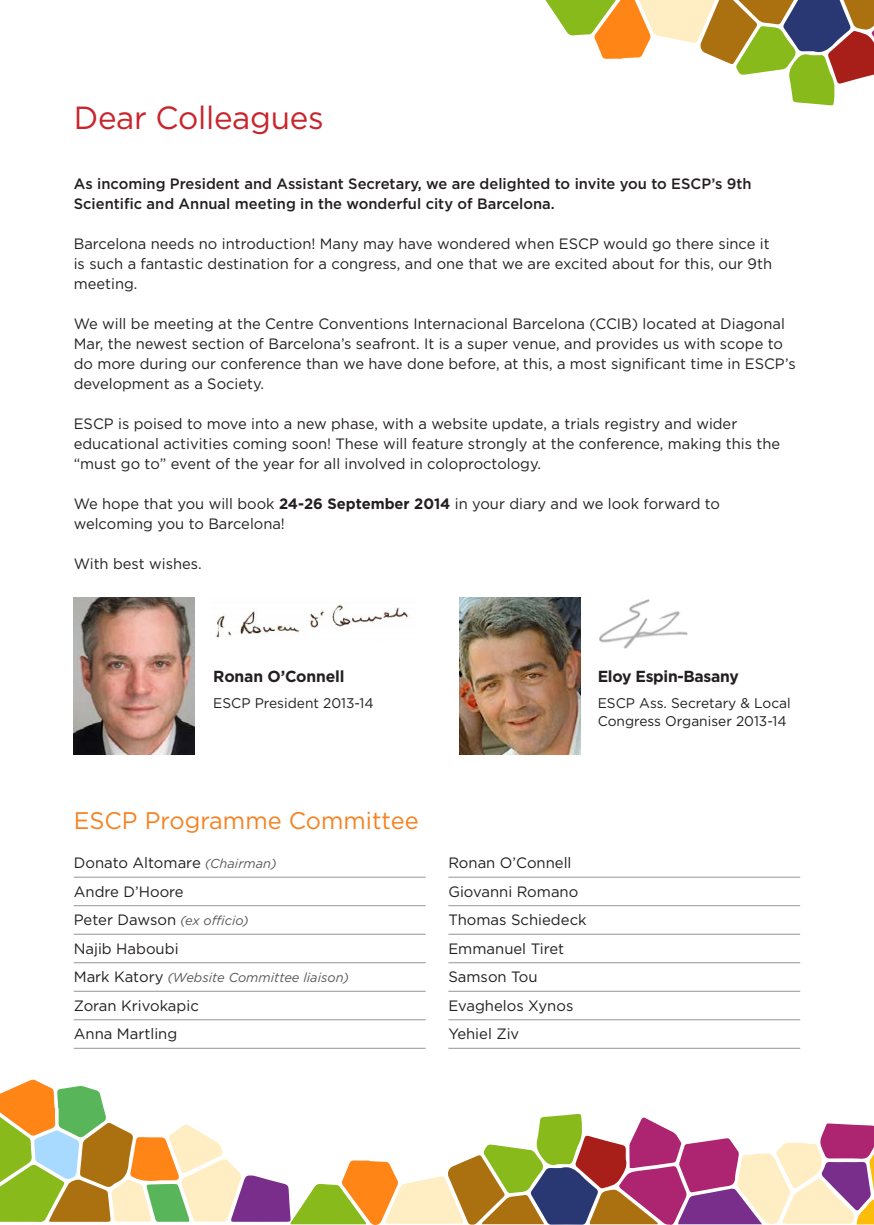
<style>
.page{position:relative;width:874px;height:1225px;background:#fff}
.page>*{position:absolute;margin:0;border:0;box-sizing:border-box;transform-origin:0 0}
.heading{font:32px "Gotham";letter-spacing:-.01em;color:#c8242b}
.sub-heading{font:24px "Gotham";color:#f58220}
.body{font:700 16px "Gotham";letter-spacing:-.02em;color:#231f20}
.body-2{font:15px/20px "Gotham";color:#231f20}
.bullets_with_lines{font:15px "Gotham";color:#231f20}
.body-3{font:500 15px/20px "Gotham";color:#231f20}
.body-4{font:14px/18px "Gotham";color:#231f20}
.bullets_with_lines-2{font:italic 13px "Gotham";color:#57585a}
.s1{font-weight:700}
.s2{font-style:italic;font-size:13px;color:#57585a}
.s3{font-style:normal;font-size:15px;color:#231f20}
</style>
<div class="page">
<img style="left:599px;top:599px;width:89px;height:50px">
<img style="left:459px;top:597px;width:121px;height:157px">
<img style="left:216px;top:604px;width:193px;height:34px">
<img style="left:74px;top:597px;width:120px;height:157px">
<hr style="left:74px;top:876px;width:351px;height:1px;background:#939598">
<hr style="left:74px;top:905px;width:351px;height:1px;background:#939598">
<hr style="left:74px;top:933px;width:351px;height:1px;background:#939598">
<hr style="left:74px;top:962px;width:351px;height:1px;background:#939598">
<hr style="left:74px;top:990px;width:351px;height:1px;background:#939598">
<hr style="left:74px;top:1019px;width:351px;height:1px;background:#939598">
<hr style="left:74px;top:1047px;width:351px;height:1px;background:#939598">
<hr style="left:448px;top:876px;width:351px;height:1px;background:#939598">
<hr style="left:448px;top:905px;width:351px;height:1px;background:#939598">
<hr style="left:448px;top:933px;width:351px;height:1px;background:#939598">
<hr style="left:448px;top:962px;width:351px;height:1px;background:#939598">
<hr style="left:448px;top:990px;width:351px;height:1px;background:#939598">
<hr style="left:448px;top:1019px;width:351px;height:1px;background:#939598">
<hr style="left:448px;top:1047px;width:351px;height:1px;background:#939598">
<svg style="left:545px;top:0;width:328px;height:106px"></svg>
<svg style="left:0;top:1079px;width:873px;height:146px"></svg>
<p class="heading" style="left:74px;top:100px;width:251px">Dear Colleagues</p>
<p class="body-3" style="left:74px;top:173px;width:679px">As incoming President and Assistant Secretary, we are delighted to invite you to ESCP’s 9th<br>Scientific and Annual meeting in the wonderful city of Barcelona.</p>
<p class="body-2" style="left:74px;top:233px;width:699px">Barcelona needs no introduction! Many may have wondered when ESCP would go there since it is such a fantastic destination for a congress, and one that we are excited about for this, our 9th meeting.</p>
<p class="body-2" style="left:74px;top:313px;width:723px">We will be meeting at the Centre Conventions Internacional Barcelona (CCIB) located at Diagonal Mar, the newest section of Barcelona’s seafront. It is a super venue, and provides us with scope to do more during our conference than we have done before, at this, a most significant time in ESCP’s development as a Society.</p>
<p class="body-2" style="left:74px;top:413px;width:707px">ESCP is poised to move into a new phase, with a website update, a trials registry and wider educational activities coming soon! These will feature strongly at the conference, making this the “must go to” event of the year for all involved in coloproctology.</p>
<p class="body-2" style="left:74px;top:493px;width:647px">We hope that you will book <span class="s1">24-26 September 2014</span> in your diary and we look forward to welcoming you to Barcelona!</p>
<p class="body-2" style="left:74px;top:553px;width:129px">With best wishes.</p>
<p class="body" style="left:213px;top:667px;width:133px">Ronan O’Connell</p>
<p class="body-4" style="left:213px;top:694px;width:162px">ESCP President 2013-14</p>
<p class="body" style="left:597px;top:667px;width:142px">Eloy Espin-Basany</p>
<p class="body-4" style="left:597px;top:694px;width:194px">ESCP Ass. Secretary &amp; Local<br>Congress Organiser 2013-14</p>
<p class="sub-heading" style="left:74px;top:807px;width:346px">ESCP Programme Committee</p>
<p class="bullets_with_lines" style="left:74px;top:854px;width:204px">Donato Altomare <span class="s2">(Chairman)</span></p>
<p class="bullets_with_lines" style="left:74px;top:883px;width:111px">Andre D’Hoore</p>
<p class="bullets_with_lines" style="left:74px;top:911px;width:176px">Peter Dawson <span class="s2">(ex officio)</span></p>
<p class="bullets_with_lines" style="left:74px;top:940px;width:106px">Najib Haboubi</p>
<p class="bullets_with_lines-2" style="left:74px;top:970px;width:277px"><span class="s3">Mark Katory</span> (Website Committee liaison)</p>
<p class="bullets_with_lines" style="left:74px;top:997px;width:126px">Zoran Krivokapic</p>
<p class="bullets_with_lines" style="left:74px;top:1025px;width:105px">Anna Martling</p>
<p class="bullets_with_lines" style="left:448px;top:854px;width:125px">Ronan O’Connell</p>
<p class="bullets_with_lines" style="left:448px;top:883px;width:131px">Giovanni Romano</p>
<p class="bullets_with_lines" style="left:448px;top:911px;width:140px">Thomas Schiedeck</p>
<p class="bullets_with_lines" style="left:448px;top:940px;width:117px">Emmanuel Tiret</p>
<p class="bullets_with_lines" style="left:448px;top:968px;width:91px">Samson Tou</p>
<p class="bullets_with_lines" style="left:448px;top:997px;width:126px">Evaghelos Xynos</p>
<p class="bullets_with_lines" style="left:448px;top:1025px;width:72px">Yehiel Ziv</p>
</div>
